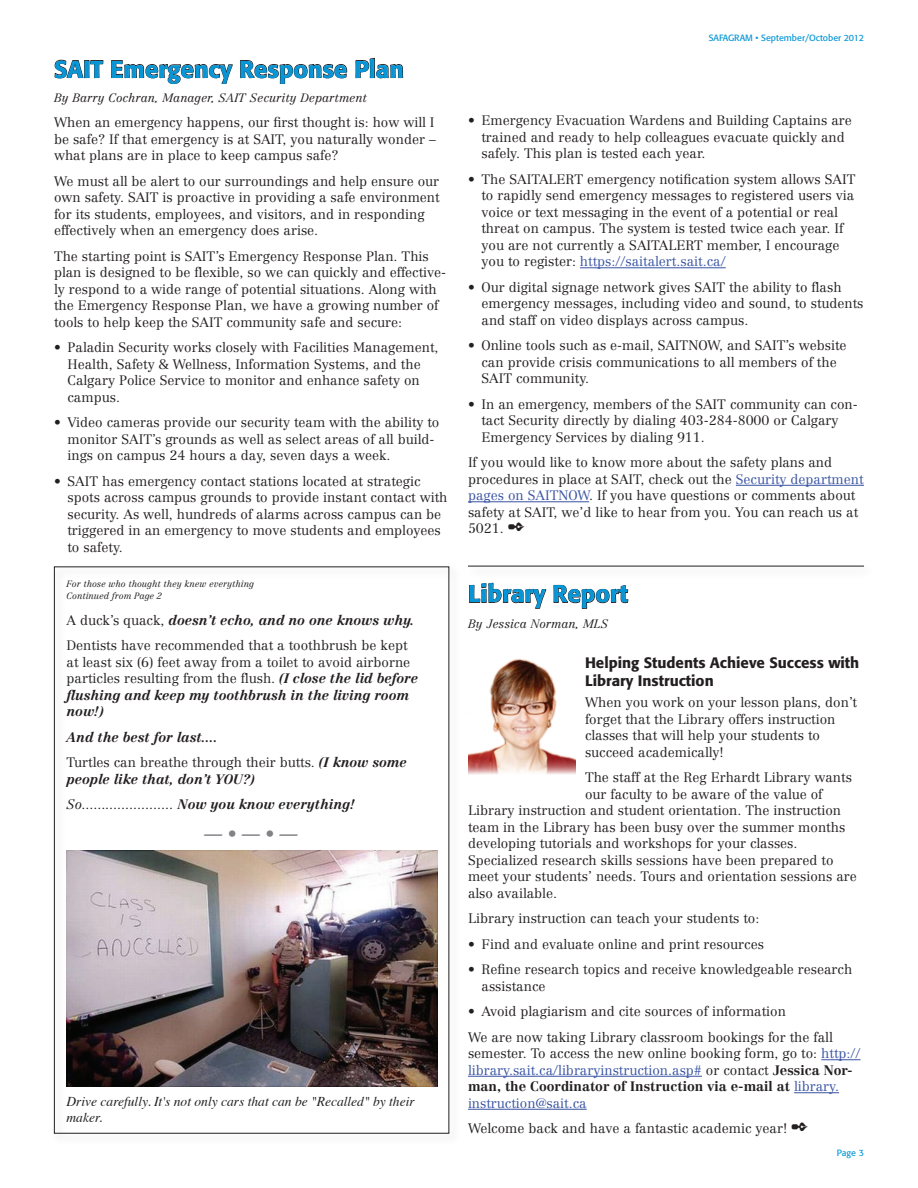
<style>
.page{position:relative;width:918px;height:1188px;background:#fff}
.page>*{position:absolute;margin:0;border:0;box-sizing:border-box;transform-origin:0 0}
.Headline-Main_C{font:500 24px "Formata";color:#0696d7}
.t1{font:italic 700 18px "Centennial";color:#808285}
.Subhead_2{font:500 15px/18px "Formata";color:#231f20}
.Body{font:300 13.5px/16.5px "Centennial";color:#231f20}
.Body-2{font:italic 700 13.5px "Centennial";color:#231f20}
.Captions{font:italic 13.5px/16.5px "Times";color:#231f20}
.Body-3{font:italic 300 13.5px "Centennial";color:#231f20}
.byline{font:italic 300 12px "Centennial";color:#231f20}
.Continued_from{font:italic 300 9px "Centennial";color:#231f20}
.Body-4{font:9px "Formata";color:#0696d7}
.s1{font-weight:300;font-style:normal}
.s2{font-weight:700;font-style:italic}
.s3{font-weight:700}
.s4{color:#3853a3}
</style>
<div class="page">
<svg style="left:54px;top:59px;width:50px;height:20px"></svg>
<svg style="left:111px;top:60px;width:122px;height:24px"></svg>
<svg style="left:240px;top:60px;width:107px;height:24px"></svg>
<svg style="left:355px;top:58px;width:49px;height:21px"></svg>
<hr style="left:580px;top:267px;width:146px;height:1px;background:#3853a3">
<hr style="left:736px;top:485px;width:128px;height:1px;background:#3853a3">
<hr style="left:468px;top:501px;width:121px;height:1px;background:#3853a3">
<hr style="left:821px;top:1059px;width:40px;height:1px;background:#3853a3">
<hr style="left:468px;top:1076px;width:234px;height:1px;background:#3853a3">
<hr style="left:794px;top:1092px;width:45px;height:1px;background:#3853a3">
<hr style="left:468px;top:1109px;width:119px;height:1px;background:#3853a3">
<svg style="left:469px;top:582px;width:78px;height:27px"></svg>
<svg style="left:553px;top:584px;width:76px;height:25px"></svg>
<div style="left:466px;top:562px;width:409px;height:17px;background:#231f20;opacity:.3"></div>
<hr style="left:468px;top:566px;width:396px;height:1px;background:#231f20">
<img style="left:468px;top:658px;width:108px;height:117px">
<img style="left:67px;top:850px;width:370px;height:237px">
<p class="Headline-Main_C" style="left:54px;top:54px;width:351px">SAIT Emergency Response Plan</p>
<p class="byline" style="left:54px;top:90px;width:315px">By Barry Cochran, Manager, SAIT Security Department</p>
<p class="Body" style="left:54px;top:114px;width:383px;text-align:justify">When an emergency happens, our first thought is: how will I be safe? If that emergency is at SAIT, you naturally wonder – what plans are in place to keep campus safe?</p>
<p class="Body" style="left:54px;top:173px;width:387px">We must all be alert to our surroundings and help ensure our own safety. SAIT is proactive in providing a safe environment for its students, employees, and visitors, and in responding effectively when an emergency does arise.</p>
<p class="Body" style="left:54px;top:248px;width:394px">The starting point is SAIT’s Emergency Response Plan. This plan is designed to be flexible, so we can quickly and effective&shy;ly respond to a wide range of potential situations. Along with the Emergency Response Plan, we have a growing number of tools to help keep the SAIT community safe and secure:</p>
<p class="Body" style="left:68px;top:339px;width:373px;text-indent:-14px">• Paladin Security works closely with Facilities Management, Health, Safety &amp; Wellness, Information Systems, and the Calgary Police Service to monitor and enhance safety on campus.</p>
<p class="Body" style="left:68px;top:414px;width:374px;text-indent:-14px">• Video cameras provide our security team with the ability to monitor SAIT’s grounds as well as select areas of all build&shy;ings on campus 24 hours a day, seven days a week.</p>
<p class="Body" style="left:68px;top:473px;width:381px;text-indent:-14px">• SAIT has emergency contact stations located at strategic spots across campus grounds to provide instant contact with security. As well, hundreds of alarms across campus can be triggered in an emergency to move students and employees to safety.</p>
<p class="Continued_from" style="left:67px;top:578px;width:189px">For those who thought they knew everything</p>
<p class="Continued_from" style="left:67px;top:590px;width:97px">Continued from Page 2</p>
<p class="Body-2" style="left:67px;top:612px;width:349px"><span class="s1">A duck’s quack,</span> doesn’t echo, and no one knows why.</p>
<p class="Body" style="left:67px;top:637px;width:353px">Dentists have recommended that a toothbrush be kept at least six (6) feet away from a toilet to avoid airborne particles resulting from the flush. <span class="s2">(I close the lid before flushing and keep my toothbrush in the living room now!)</span></p>
<p class="Body-2" style="left:67px;top:729px;width:153px">And the best for last....</p>
<p class="Body" style="left:67px;top:754px;width:342px">Turtles can breathe through their butts. <span class="s2">(I know some people like that, don’t YOU?)</span></p>
<p class="Body-3" style="left:67px;top:796px;width:290px">So....................... <span class="s3">Now you know everything!</span></p>
<p class="t1" style="left:204px;top:822px;width:95px">— • — • —</p>
<p class="Captions" style="left:67px;top:1092px;width:350px">Drive carefully. It's not only cars that can be "Recalled" by their maker.</p>
<p class="Body-4" style="left:709px;top:33px;width:157px">SAFAGRAM • September/October 2012</p>
<p class="Body" style="left:482px;top:112px;width:372px;text-indent:-14px">• Emergency Evacuation Wardens and Building Captains are trained and ready to help colleagues evacuate quickly and safely. This plan is tested each year.</p>
<p class="Body" style="left:482px;top:171px;width:376px;text-indent:-14px">• The SAITALERT emergency notification system allows SAIT to rapidly send emergency messages to registered users via voice or text messaging in the event of a potential or real threat on campus. The system is tested twice each year. If you are not currently a SAITALERT member, I encourage you to register: <span class="s4">https://saitalert.sait.ca/</span></p>
<p class="Body" style="left:482px;top:279px;width:384px;text-indent:-14px">• Our digital signage network gives SAIT the ability to flash emergency messages, including video and sound, to students and staff on video displays across campus.</p>
<p class="Body" style="left:482px;top:337px;width:367px;text-indent:-14px">• Online tools such as e-mail, SAITNOW, and SAIT’s website can provide crisis communications to all members of the<br>SAIT community.</p>
<p class="Body" style="left:482px;top:396px;width:378px;text-indent:-14px">• In an emergency, members of the SAIT community can con&shy;tact Security directly by dialing 403-284-8000 or Calgary<br>Emergency Services by dialing 911.</p>
<p class="Body" style="left:468px;top:454px;width:397px">If you would like to know more about the safety plans and procedures in place at SAIT, check out the <span class="s4">Security department pages on SAITNOW</span>. If you have questions or comments about safety at SAIT, we’d like to hear from you. You can reach us at 5021.</p>
<p class="Headline-Main_C" style="left:468px;top:579px;width:161px">Library Report</p>
<p class="byline" style="left:468px;top:616px;width:142px">By Jessica Norman, MLS</p>
<p class="Subhead_2" style="left:585px;top:654px;width:276px">Helping Students Achieve Success with<br>Library Instruction</p>
<p class="Body" style="left:585px;top:694px;width:274px">When you work on your lesson plans, don’t forget that the Library offers instruction classes that will help your students to succeed academically!</p>
<p class="Body" style="left:585px;top:769px;width:268px">The staff at the Reg Erhardt Library wants</p>
<p class="Body" style="left:585px;top:786px;width:239px">our faculty to be aware of the value of</p>
<p class="Body" style="left:468px;top:802px;width:375px">Library instruction and student orientation. The instruction</p>
<p class="Body" style="left:468px;top:819px;width:379px">team in the Library has been busy over the summer months</p>
<p class="Body" style="left:468px;top:835px;width:331px">developing tutorials and workshops for your classes.</p>
<p class="Body" style="left:468px;top:852px;width:367px">Specialized research skills sessions have been prepared to</p>
<p class="Body" style="left:468px;top:868px;width:390px">meet your students’ needs. Tours and orientation sessions are</p>
<p class="Body" style="left:468px;top:885px;width:91px">also available.</p>
<p class="Body" style="left:468px;top:910px;width:293px">Library instruction can teach your students to:</p>
<p class="Body" style="left:468px;top:936px;width:298px">• Find and evaluate online and print resources</p>
<p class="Body" style="left:482px;top:961px;width:372px;text-indent:-14px">• Refine research topics and receive knowledgeable research assistance</p>
<p class="Body" style="left:468px;top:1003px;width:320px">• Avoid plagiarism and cite sources of information</p>
<p class="Body" style="left:468px;top:1029px;width:394px">We are now taking Library classroom bookings for the fall semester. To access the new online booking form, go to: <span class="s4">http:// library.sait.ca/libraryinstruction.asp#</span> or contact <span class="s3">Jessica Nor&shy;man, the Coordinator of Instruction via e-mail at</span> <span class="s4">library. instruction@sait.ca</span></p>
<p class="Body" style="left:468px;top:1120px;width:321px">Welcome back and have a fantastic academic year!</p>
<p class="Body-4" style="left:837px;top:1148px;width:29px">Page 3</p>
</div>
